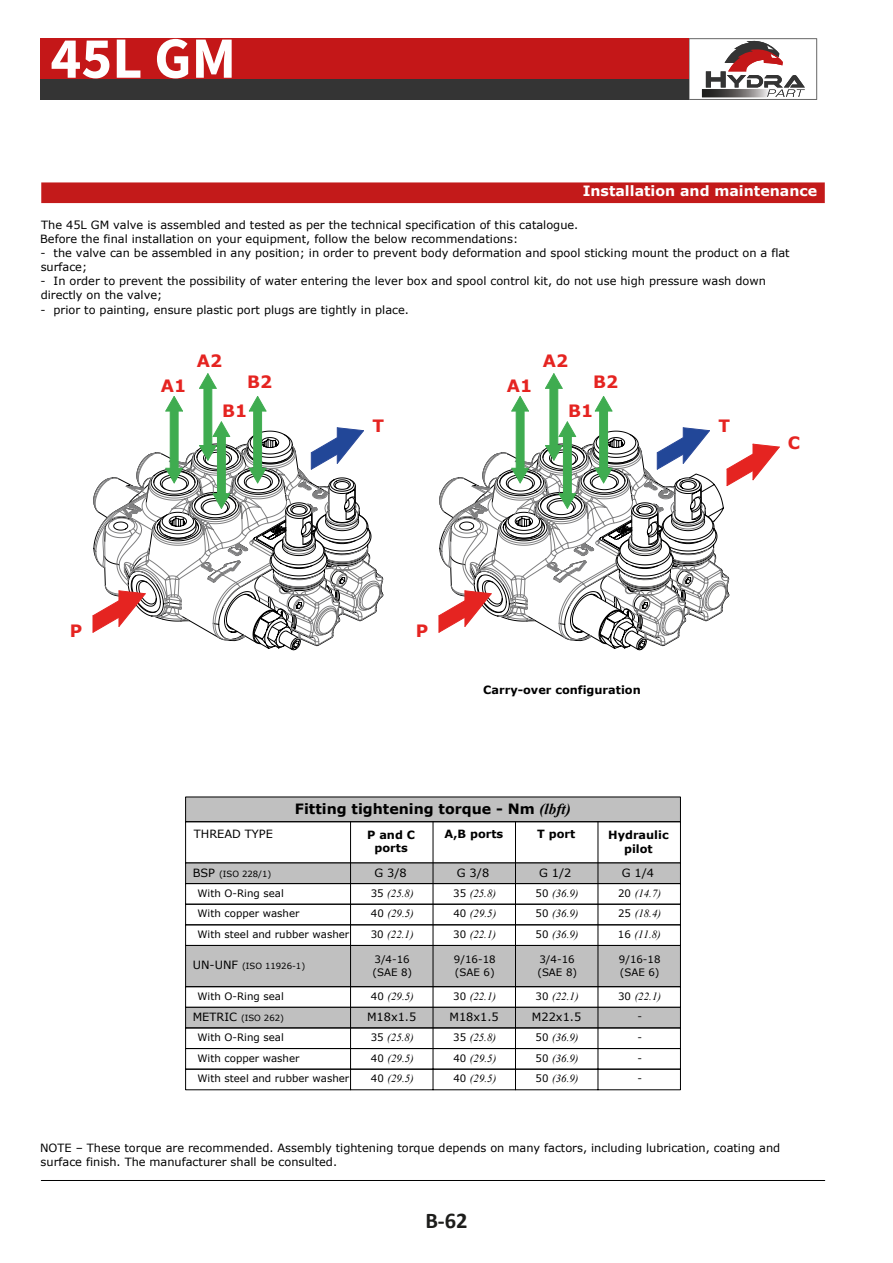
<style>
.page{position:relative;width:893px;height:1263px;background:#fff}
.page>*{position:absolute;margin:0;border:0;box-sizing:border-box;transform-origin:0 0}
.t1{font:700 58.5px "Source Sans Pro";color:#fff}
.t2{font:700 22.5px "Calibri";color:#1d1d1b}
.t3{font:700 16.95px "Verdana";color:#e52421}
.t4{font:700 14.25px "Verdana";color:#000}
.t5{font:700 14.25px "Verdana";color:#fff}
.t6{font:11.4px/14.1px "Verdana";color:#000}
.t7{font:700 11.4px/13.8px "Verdana";color:#000;text-align:center}
.t8{font:italic 10.95px/20.5px "Times New Roman";color:#000}
.t9{font:10.2px/20.5px "Verdana";color:#000}
.t10{font:8.55px "Verdana";color:#000}
.s1{font-family:"Times New Roman";font-style:italic;font-size:15.15px}
.s2{font-size:11.4px}
.s3{font-family:"Verdana";font-style:normal;font-size:10.2px}
</style>
<div class="page">
<div style="left:41px;top:182px;width:784px;height:21px;background:#c31a1a"></div>
<hr style="left:41px;top:1180px;width:784px;height:1px;background:#000">
<div style="left:187px;top:799px;width:492px;height:21px;background:#c0c0c0"></div>
<div style="left:185px;top:821px;width:496px;height:42px;border:1px solid #000"></div>
<div style="left:187px;top:865px;width:492px;height:17px;background:#c0c0c0"></div>
<div style="left:185px;top:883px;width:496px;height:21px;border:1px solid #000"></div>
<div style="left:185px;top:904px;width:496px;height:21px;border:1px solid #000"></div>
<div style="left:185px;top:924px;width:496px;height:22px;border:1px solid #000"></div>
<div style="left:187px;top:947px;width:492px;height:38px;background:#c0c0c0"></div>
<div style="left:185px;top:945px;width:496px;height:42px;border:1px solid #000"></div>
<div style="left:185px;top:986px;width:496px;height:22px;border:1px solid #000"></div>
<hr style="left:350px;top:822px;width:1px;height:185px;background:#000">
<hr style="left:433px;top:822px;width:1px;height:185px;background:#000">
<hr style="left:515px;top:822px;width:1px;height:185px;background:#000">
<hr style="left:598px;top:822px;width:1px;height:185px;background:#000">
<svg style="left:92px;top:373px;width:292px;height:278px"></svg>
<svg style="left:438px;top:373px;width:342px;height:278px"></svg>
<svg style="left:185px;top:1007px;width:496px;height:83px"></svg>
<div style="left:40px;top:38px;width:649px;height:42px;background:#c41718"></div>
<div style="left:40px;top:79px;width:649px;height:21px;background:#343434"></div>
<svg style="left:689px;top:38px;width:128px;height:62px"></svg>
<h1 class="t1" style="left:50px;top:19px;width:187px">45L GM</h1>
<p class="t5" style="left:583px;top:182px;width:236px">Installation and maintenance</p>
<p class="t6" style="left:40px;top:218px;width:540px">The 45L GM valve is assembled and tested as per the technical specification of this catalogue.<br>Before the final installation on your equipment, follow the below recommendations:</p>
<p class="t6" style="left:40px;top:246px;width:751px">- the valve can be assembled in any position; in order to prevent body deformation and spool sticking mount the product on a flat surface;</p>
<p class="t6" style="left:40px;top:274px;width:727px">- In order to prevent the possibility of water entering the lever box and spool control kit, do not use high pressure wash down directly on the valve;</p>
<p class="t6" style="left:40px;top:303px;width:370px">- prior to painting, ensure plastic port plugs are tightly in place.</p>
<h3 class="t3" style="left:161px;top:375px;width:27px">A1</h3>
<h3 class="t3" style="left:197px;top:350px;width:27px">A2</h3>
<h3 class="t3" style="left:247px;top:371px;width:27px">B2</h3>
<h3 class="t3" style="left:222px;top:399px;width:27px">B1</h3>
<h3 class="t3" style="left:373px;top:415px;width:13px">T</h3>
<h3 class="t3" style="left:507px;top:375px;width:27px">A1</h3>
<h3 class="t3" style="left:543px;top:350px;width:27px">A2</h3>
<h3 class="t3" style="left:593px;top:371px;width:27px">B2</h3>
<h3 class="t3" style="left:568px;top:399px;width:27px">B1</h3>
<h3 class="t3" style="left:718px;top:415px;width:13px">T</h3>
<h3 class="t3" style="left:788px;top:431px;width:14px">C</h3>
<h3 class="t3" style="left:70px;top:620px;width:14px">P</h3>
<h3 class="t3" style="left:416px;top:620px;width:14px">P</h3>
<p class="t7" style="left:483px;top:683px;width:159px">Carry-over configuration</p>
<p class="t4" style="left:295px;top:799px;width:277px">Fitting tightening torque - Nm <span class="s1">(lbft)</span></p>
<p class="t6" style="left:194px;top:827px;width:81px">THREAD TYPE</p>
<p class="t7" style="left:367px;top:828px;width:49px">P and C ports</p>
<p class="t7" style="left:445px;top:827px;width:60px">A,B ports</p>
<p class="t7" style="left:537px;top:827px;width:40px">T port</p>
<p class="t7" style="left:608px;top:827px;width:62px">Hydraulic pilot</p>
<p class="t10" style="left:193px;top:868px;width:80px"><span class="s2">BSP</span> (ISO 228/1)</p>
<p class="t6" style="left:374px;top:866px;width:34px">G 3/8</p>
<p class="t6" style="left:457px;top:866px;width:34px">G 3/8</p>
<p class="t6" style="left:539px;top:866px;width:34px">G 1/2</p>
<p class="t6" style="left:622px;top:866px;width:34px">G 1/4</p>
<p class="t9" style="left:198px;top:883px;width:153px">With O-Ring seal<br>With copper washer<br>With steel and rubber washer</p>
<p class="t10" style="left:193px;top:961px;width:114px"><span class="s2">UN-UNF</span> (ISO 11926-1)</p>
<p class="t9" style="left:198px;top:986px;width:88px">With O-Ring seal</p>
<p class="t8" style="left:371px;top:882px;width:45px"><span class="s3">35</span> (25.8)<br><span class="s3">40</span> (29.5)</p>
<p class="t8" style="left:453px;top:882px;width:45px"><span class="s3">35</span> (25.8)</p>
<p class="t8" style="left:453px;top:903px;width:45px"><span class="s3">40</span> (29.5)</p>
<p class="t8" style="left:536px;top:882px;width:45px"><span class="s3">50</span> (36.9)</p>
<p class="t8" style="left:536px;top:903px;width:45px"><span class="s3">50</span> (36.9)</p>
<p class="t8" style="left:371px;top:924px;width:45px"><span class="s3">30</span> (22.1)</p>
<p class="t8" style="left:453px;top:924px;width:45px"><span class="s3">30</span> (22.1)</p>
<p class="t8" style="left:536px;top:924px;width:45px"><span class="s3">50</span> (36.9)</p>
<p class="t9" style="left:454px;top:953px;width:43px;line-height:12.8px">9/16-18 (SAE 6)</p>
<p class="t9" style="left:372px;top:953px;width:41px;line-height:12.8px">3/4-16 (SAE 8)</p>
<p class="t9" style="left:537px;top:953px;width:41px;line-height:12.8px">3/4-16 (SAE 8)</p>
<p class="t8" style="left:536px;top:986px;width:44px"><span class="s3">30</span> (22.1)</p>
<p class="t8" style="left:371px;top:986px;width:45px"><span class="s3">40</span> (29.5)</p>
<p class="t8" style="left:453px;top:986px;width:45px"><span class="s3">30</span> (22.1)</p>
<p class="t8" style="left:618px;top:882px;width:45px;text-align:justify"><span class="s3">20</span> (14.7)<br><span class="s3">25</span> (18.4)<br><span class="s3">16</span> (11.8)</p>
<p class="t9" style="left:619px;top:953px;width:43px;line-height:12.8px">9/16-18 (SAE 6)</p>
<p class="t8" style="left:618px;top:986px;width:45px"><span class="s3">30</span> (22.1)</p>
<p class="t10" style="left:193px;top:1013px;width:93px"><span class="s2">METRIC</span> (ISO 262)</p>
<p class="t6" style="left:367px;top:1010px;width:51px">M18x1.5</p>
<p class="t9" style="left:198px;top:1027px;width:153px">With O-Ring seal<br>With copper washer<br>With steel and rubber washer</p>
<p class="t8" style="left:371px;top:1027px;width:45px"><span class="s3">35</span> (25.8)<br><span class="s3">40</span> (29.5)</p>
<p class="t9" style="left:637px;top:1027px;width:6px;text-align:justify">- - -</p>
<p class="t6" style="left:449px;top:1010px;width:51px">M18x1.5</p>
<p class="t6" style="left:532px;top:1010px;width:51px">M22x1.5</p>
<p class="t9" style="left:637px;top:1006px;width:6px">-</p>
<p class="t8" style="left:536px;top:1027px;width:45px"><span class="s3">50</span> (36.9)</p>
<p class="t8" style="left:453px;top:1027px;width:45px;text-align:justify"><span class="s3">35</span> (25.8)<br><span class="s3">40</span> (29.5)<br><span class="s3">40</span> (29.5)</p>
<p class="t8" style="left:536px;top:1047px;width:45px"><span class="s3">50</span> (36.9)<br><span class="s3">50</span> (36.9)</p>
<p class="t8" style="left:371px;top:1068px;width:45px"><span class="s3">40</span> (29.5)</p>
<p class="t6" style="left:40px;top:1140px;width:742px">NOTE – These torque are recommended. Assembly tightening torque depends on many factors, including lubrication, coating and surface finish. The manufacturer shall be consulted.</p>
<h2 class="t2" style="left:425px;top:1205px;width:44px">B-62</h2>
</div>
